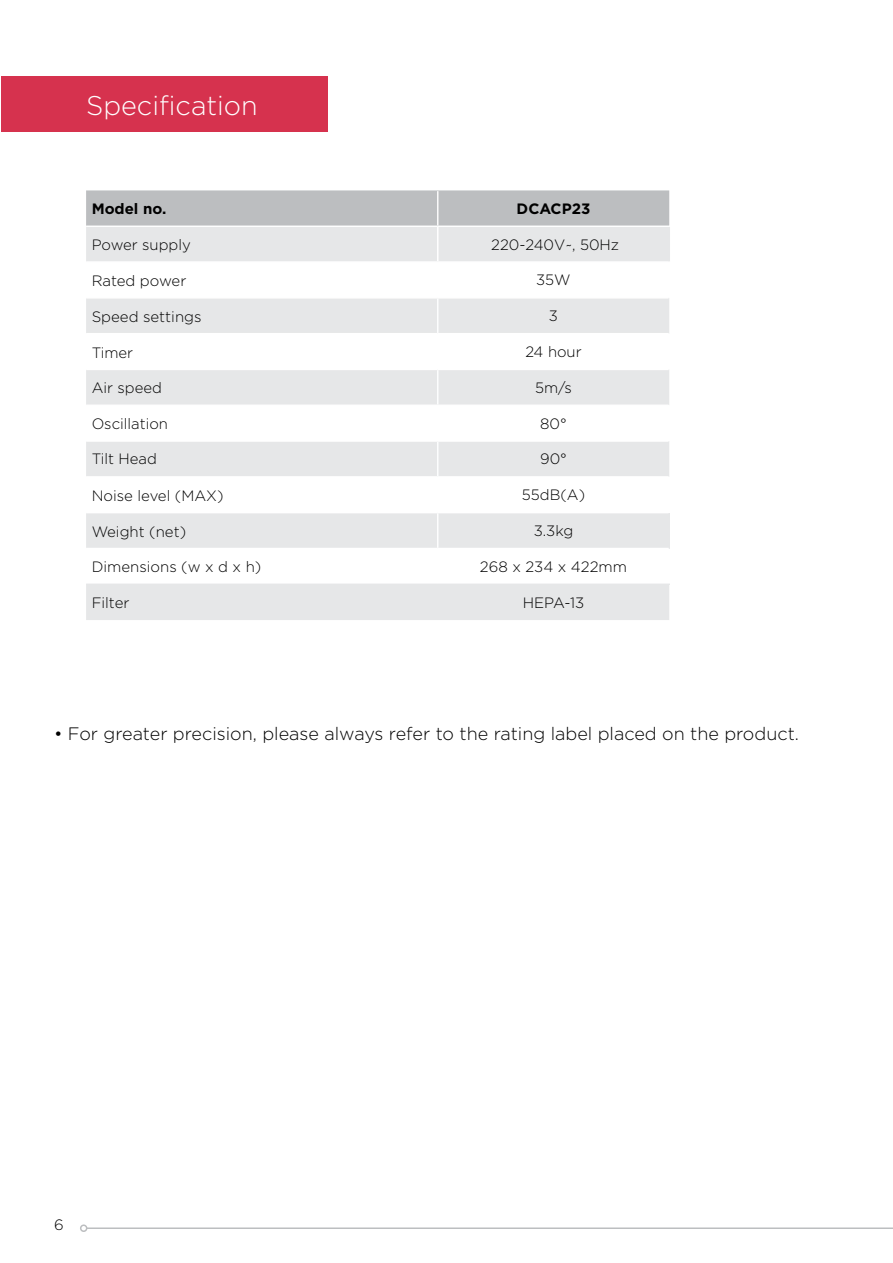
<style>
.page{position:relative;width:893px;height:1263px;background:#fff}
.page>*{position:absolute;margin:0;border:0;box-sizing:border-box;transform-origin:0 0}
.t1{font:300 27px "Gotham";color:#fff}
.t2{font:300 18px "Gotham";color:#000}
.t3{font:300 15px "Gotham";color:#000}
.t4{font:700 15px "Gotham";color:#000}
</style>
<div class="page">
<svg style="left:86px;top:190px;width:583px;height:286px"></svg>
<div style="left:86px;top:513px;width:583px;height:107px;background:#e6e7e8"></div>
<div style="left:438px;top:513px;width:231px;height:35px;background:#e6e7e8"></div>
<svg style="left:86px;top:549px;width:583px;height:34px"></svg>
<hr style="left:437px;top:191px;width:1px;height:35px;background:#fff">
<hr style="left:437px;top:263px;width:1px;height:34px;background:#fff">
<hr style="left:437px;top:299px;width:1px;height:34px;background:#fff">
<hr style="left:437px;top:334px;width:1px;height:35px;background:#fff">
<hr style="left:437px;top:370px;width:1px;height:35px;background:#fff">
<hr style="left:437px;top:406px;width:1px;height:34px;background:#fff">
<hr style="left:437px;top:442px;width:1px;height:34px;background:#fff">
<hr style="left:437px;top:513px;width:1px;height:35px;background:#fff">
<hr style="left:437px;top:549px;width:1px;height:34px;background:#fff">
<hr style="left:86px;top:226px;width:352px;height:1px;background:#fff">
<hr style="left:438px;top:226px;width:232px;height:1px;background:#fff">
<hr style="left:86px;top:297px;width:352px;height:2px;background:#fff">
<hr style="left:438px;top:297px;width:231px;height:2px;background:#fff">
<hr style="left:86px;top:369px;width:352px;height:1px;background:#fff">
<hr style="left:438px;top:369px;width:231px;height:1px;background:#fff">
<hr style="left:86px;top:405px;width:352px;height:1px;background:#fff">
<hr style="left:438px;top:405px;width:231px;height:1px;background:#fff">
<hr style="left:86px;top:440px;width:352px;height:2px;background:#fff">
<hr style="left:438px;top:440px;width:231px;height:2px;background:#fff">
<hr style="left:86px;top:548px;width:352px;height:1px;background:#fff">
<hr style="left:438px;top:548px;width:231px;height:1px;background:#fff">
<hr style="left:86px;top:333px;width:352px;height:1px;background:#fff">
<hr style="left:438px;top:333px;width:231px;height:1px;background:#fff">
<hr style="left:437px;top:227px;width:1px;height:34px;background:#fff">
<hr style="left:86px;top:261px;width:352px;height:2px;background:#fff">
<hr style="left:438px;top:261px;width:232px;height:2px;background:#fff">
<hr style="left:668px;top:227px;width:2px;height:34px;background:#e6e7e8">
<hr style="left:86px;top:583px;width:352px;height:2px;background:#e6e7e8">
<hr style="left:438px;top:583px;width:232px;height:2px;background:#e6e7e8">
<hr style="left:437px;top:585px;width:1px;height:34px;background:#e6e7e8">
<div style="left:1px;top:77px;width:327px;height:55px;background:#d6324e"></div>
<hr style="left:87px;top:1227px;width:806px;height:2px;background:#bcbec0">
<div style="left:80px;top:1224px;width:7px;height:8px;border:2px solid #bcbec0;border-radius:50%"></div>
<h1 class="t1" style="left:86px;top:91px;width:173px">Specification</h1>
<p class="t4" style="left:92px;top:200px;width:76px">Model no.</p>
<p class="t4" style="left:517px;top:200px;width:75px">DCACP23</p>
<p class="t3" style="left:92px;top:237px;width:101px">Power supply</p>
<p class="t3" style="left:491px;top:236px;width:129px">220-240V~, 50Hz</p>
<p class="t3" style="left:92px;top:272px;width:96px">Rated power</p>
<p class="t3" style="left:536px;top:272px;width:36px">35W</p>
<p class="t3" style="left:92px;top:308px;width:111px">Speed settings</p>
<p class="t3" style="left:549px;top:308px;width:11px">3</p>
<p class="t3" style="left:92px;top:344px;width:43px">Timer</p>
<p class="t3" style="left:525px;top:344px;width:58px">24 hour</p>
<p class="t3" style="left:92px;top:380px;width:72px">Air speed</p>
<p class="t3" style="left:535px;top:379px;width:38px">5m/s</p>
<p class="t3" style="left:92px;top:415px;width:78px">Oscillation</p>
<p class="t3" style="left:540px;top:415px;width:28px">80°</p>
<p class="t3" style="left:92px;top:451px;width:67px">Tilt Head</p>
<p class="t3" style="left:540px;top:451px;width:28px">90°</p>
<p class="t3" style="left:92px;top:487px;width:133px">Noise level (MAX)</p>
<p class="t3" style="left:522px;top:487px;width:65px">55dB(A)</p>
<p class="t3" style="left:92px;top:523px;width:96px">Weight (net)</p>
<p class="t3" style="left:534px;top:523px;width:41px">3.3kg</p>
<p class="t3" style="left:92px;top:559px;width:171px">Dimensions (w x d x h)</p>
<p class="t3" style="left:480px;top:558px;width:149px">268 x 234 x 422mm</p>
<p class="t3" style="left:92px;top:594px;width:39px">Filter</p>
<p class="t3" style="left:523px;top:594px;width:63px">HEPA-13</p>
<p class="t2" style="left:54px;top:723px;width:746px">• For greater precision, please always refer to the rating label placed on the product.</p>
<p class="t3" style="left:54px;top:1217px;width:11px">6</p>
</div>
